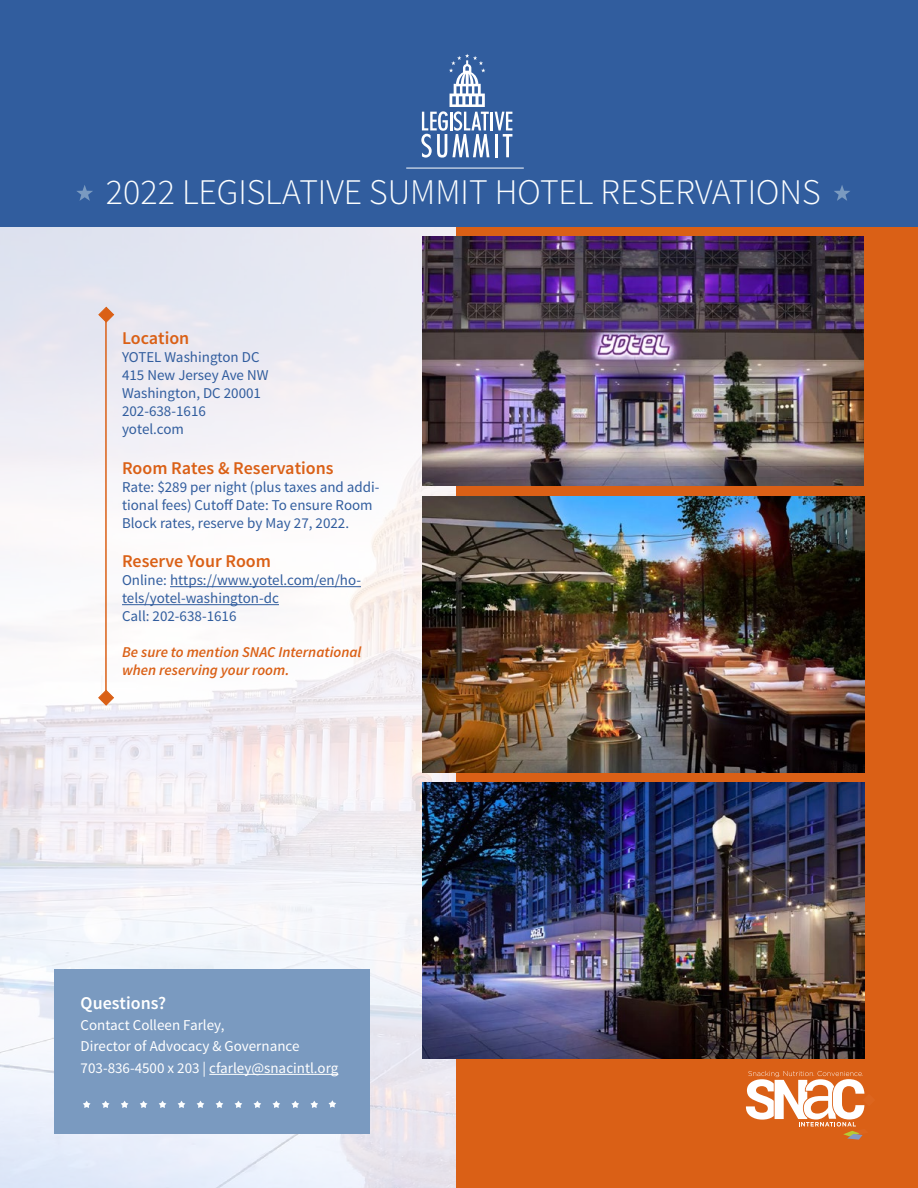
<style>
.page{position:relative;width:918px;height:1188px;background:#fff}
.page>*{position:absolute;margin:0;border:0;box-sizing:border-box;transform-origin:0 0}
.t1{font:300 36px "Source Sans Pro";color:#fcfeff}
.t2{font:600 18px "Source Sans Pro";color:#da6016}
.t3{font:600 18px "Source Sans Pro";color:#fff}
.t4{font:15px/18px "Source Sans Pro";color:#315d9e}
.t5{font:15px/21.3px "Source Sans Pro";color:#fff}
.t6{font:italic 600 15px/18px "Source Sans Pro";color:#da6016}
</style>
<div class="page">
<img style="left:0;top:227px;width:457px;height:961px">
<div style="left:54px;top:970px;width:315px;height:164px;background:#7a9ac0"></div>
<div style="left:457px;top:220px;width:461px;height:968px;background:#da6016"></div>
<hr style="left:170px;top:586px;width:191px;height:1px;background:#315d9e">
<hr style="left:122px;top:604px;width:157px;height:1px;background:#315d9e">
<img style="left:422px;top:236px;width:442px;height:249px">
<img style="left:422px;top:783px;width:442px;height:276px">
<img style="left:422px;top:497px;width:442px;height:276px">
<hr style="left:209px;top:1074px;width:129px;height:1px;background:#fff">
<svg style="left:746px;top:1071px;width:119px;height:69px"></svg>
<div style="left:0;top:0;width:918px;height:227px;background:#315d9e"></div>
<svg style="left:421px;top:54px;width:91px;height:104px"></svg>
<hr style="left:406px;top:168px;width:118px;height:1px;background:#fff">
<svg style="left:77px;top:185px;width:16px;height:16px"></svg>
<svg style="left:834px;top:185px;width:16px;height:16px"></svg>
<hr style="left:105px;top:319px;width:2px;height:372px;background:#da6016">
<svg style="left:98px;top:306px;width:17px;height:17px"></svg>
<svg style="left:98px;top:689px;width:17px;height:17px"></svg>
<svg style="left:83px;top:1101px;width:8px;height:7px"></svg>
<svg style="left:102px;top:1101px;width:8px;height:7px"></svg>
<svg style="left:121px;top:1101px;width:7px;height:7px"></svg>
<svg style="left:140px;top:1101px;width:7px;height:7px"></svg>
<svg style="left:159px;top:1101px;width:7px;height:7px"></svg>
<svg style="left:178px;top:1101px;width:7px;height:7px"></svg>
<svg style="left:197px;top:1101px;width:7px;height:7px"></svg>
<svg style="left:216px;top:1101px;width:7px;height:7px"></svg>
<svg style="left:235px;top:1101px;width:7px;height:7px"></svg>
<svg style="left:254px;top:1101px;width:7px;height:7px"></svg>
<svg style="left:272px;top:1101px;width:8px;height:7px"></svg>
<svg style="left:291px;top:1101px;width:8px;height:7px"></svg>
<svg style="left:310px;top:1101px;width:8px;height:7px"></svg>
<svg style="left:328px;top:1100px;width:8px;height:8px"></svg>
<h1 class="t1" style="left:106px;top:170px;width:716px">2022 LEGISLATIVE SUMMIT HOTEL RESERVATIONS</h1>
<p class="t2" style="left:122px;top:327px;width:69px">Location</p>
<p class="t4" style="left:122px;top:348px;width:148px">YOTEL Washington DC<br>415 New Jersey Ave NW<br>Washington, DC 20001<br>202-638-1616 yotel.com</p>
<p class="t2" style="left:122px;top:456px;width:213px">Room Rates &amp; Reservations</p>
<p class="t4" style="left:122px;top:478px;width:259px">Rate: $289 per night (plus taxes and addi&shy;tional fees) Cutoff Date: To ensure Room<br>Block rates, reserve by May 27, 2022.</p>
<p class="t2" style="left:122px;top:550px;width:150px">Reserve Your Room</p>
<p class="t4" style="left:122px;top:571px;width:240px">Online: https://www.yotel.com/en/ho&shy;tels/yotel-washington-dc<br>Call: 202-638-1616</p>
<p class="t6" style="left:122px;top:643px;width:241px">Be sure to mention SNAC International when reserving your room.</p>
<p class="t3" style="left:81px;top:992px;width:87px">Questions?</p>
<p class="t5" style="left:81px;top:1015px;width:259px">Contact Colleen Farley,<br>Director of Advocacy &amp; Governance<br>703-836-4500 x 203 | cfarley@snacintl.org</p>
</div>
